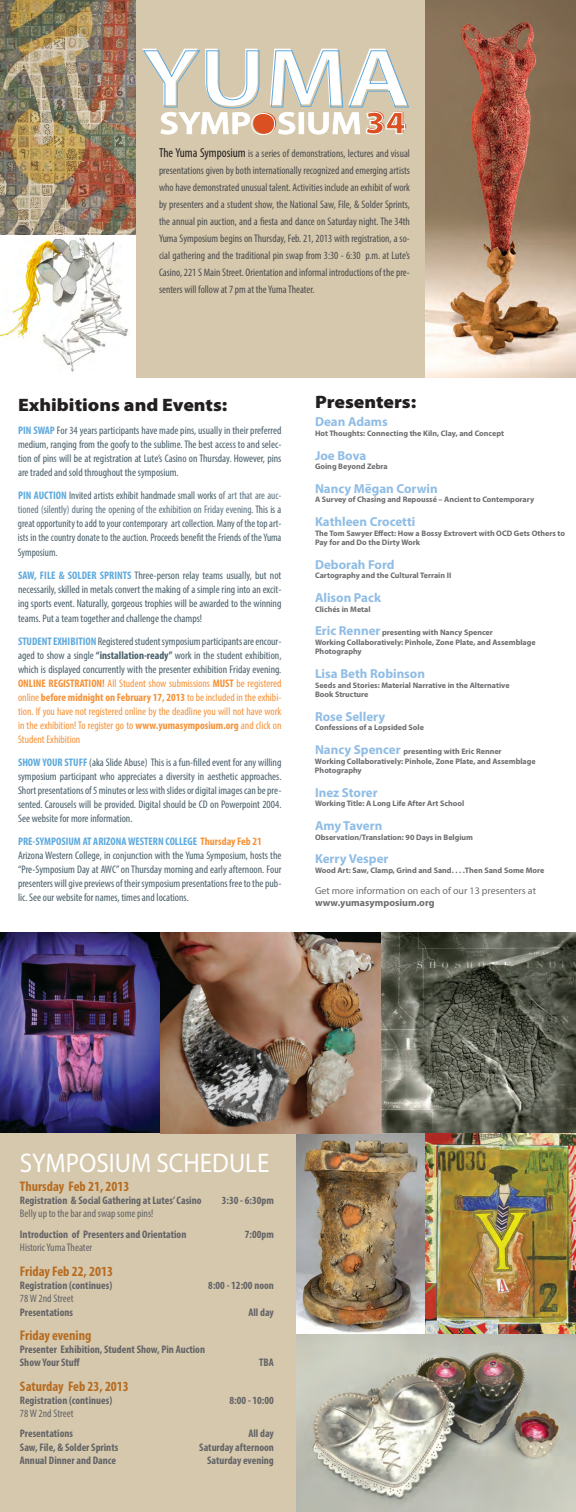
<style>
.page{position:relative;width:576px;height:1512px;background:#fff}
.page>*{position:absolute;margin:0;border:0;box-sizing:border-box;transform-origin:0 0}
.t1{font:900 32.5px "Myriad Pro";color:#da5023;scale:1.09 1}
.t2{font:27px "Myriad Pro";color:#fff;scale:.93 1}
.t3{font:900 18px "Myriad Pro";color:#231f20;scale:1.09 1}
.t4{font:700 condensed 14px "Myriad Pro";color:#b66c21}
.t5{font:700 13px "Myriad Pro";color:#90bde5}
.t6{font:condensed 11px/14px "Myriad Pro";color:#495f6a;text-align:justify}
.t7{font:condensed 11px/17px "Myriad Pro";color:#4b4c4d;text-align:justify}
.t8{font:condensed 11px/14px "Myriad Pro";color:#f69238;text-align:justify}
.t9{font:700 condensed 11px "Myriad Pro";color:#636366}
.t10{font:condensed 11px/14px "Myriad Pro";color:#495f6a;text-align:justify;scale:.95 1}
.t11{font:condensed 11px "Myriad Pro";color:#636366}
.t12{font:700 condensed 11px "Myriad Pro";color:#5ea9dd}
.t13{font:10px "Myriad Pro";color:#6c6d70}
.t14{font:700 10px "Myriad Pro";color:#6c6d70}
.t15{font:700 8px/9.6px "Myriad Pro";color:#6c6d70}
.s1{font-size:13px;color:#231f20}
.s2{font-weight:700;color:#5ea9dd}
.s3{color:#5a7481}
.s4{color:#495f6a}
.s5{font-weight:700;color:#495f6a}
.s6{font-weight:700}
.s7{color:#f69238}
.s8{font-size:13px;color:#90bde5}
</style>
<div class="page">
<img style="left:295px;top:1133px;width:281px;height:201px">
<img style="left:424px;top:0;width:152px;height:378px">
<img style="left:295px;top:1334px;width:281px;height:178px">
<img style="left:0;top:234px;width:136px;height:138px">
<div style="left:136px;top:0;width:288px;height:378px;background:#d6c8ad"></div>
<div style="left:0;top:1133px;width:295px;height:379px;background:#d6c8ad"></div>
<svg style="left:142px;top:49px;width:267px;height:86px"></svg>
<div style="left:252px;top:113px;width:23px;height:22px;border:1px solid #fff;border-radius:50%"></div>
<img style="left:0;top:932px;width:382px;height:201px">
<img style="left:382px;top:932px;width:194px;height:201px">
<img style="left:0;top:0;width:136px;height:234px">
<p class="t1" style="left:366px;top:100px;width:39px">34</p>
<p class="t7" style="left:159px;top:145px;width:253px"><span class="s1">The Yuma Symposium</span> is a series of demonstrations, lectures and visual presentations given by both internationally recognized and emerging artists who have demonstrated unusual talent. Activities include an exhibit of work by presenters and a student show, the National Saw, File, &amp; Solder Sprints, the annual pin auction, and a fiesta and dance on Saturday night. The 34th Yuma Symposium begins on Thursday, Feb. 21, 2013 with registration, a so&shy;cial gathering and the traditional pin swap from 3:30 - 6:30 p.m. at Lute’s Casino, 221 S Main Street. Orientation and informal introductions of the pre&shy;senters will follow at 7 pm at the Yuma Theater.</p>
<p class="t3" style="left:18px;top:393px;width:194px">Exhibitions and Events:</p>
<p class="t6" style="left:18px;top:423px;width:265px"><span class="s2">PIN SWAP</span> For 34 years participants have made pins, usually in their preferred medium, ranging from the goofy to the sublime. The best access to and selec&shy;tion of pins will be at registration at Lute’s Casino on Thursday. However, pins are traded and sold throughout the symposium.</p>
<p class="t10" style="left:18px;top:488px;width:279px"><span class="s2">PIN AUCTION</span> Invited artists exhibit handmade small works o<span class="s3">f art that are auc&shy;tioned (silently) during the opening of the exhibition on Friday evening.</span> This is a great opportunity to add to your contemporary art collection. Many of the top art&shy;ists in the country donate to the auction. Proceeds benefit the Friends of the Yuma</p>
<p class="t10" style="left:18px;top:545px;width:43px">Symposium.</p>
<p class="t6" style="left:18px;top:568px;width:265px"><span class="s2">SAW, FILE &amp; SOLDER SPRINTS</span> Three-person relay teams usually, but not necessarily, skilled in metals convert the making of a simple ring into an excit&shy;ing sports event. Naturally, gorgeous trophies will be awarded to the winning</p>
<p class="t6" style="left:18px;top:611px;width:186px">teams. Put a team together and challenge the champs!</p>
<p class="t8" style="left:18px;top:634px;width:265px"><span class="s2">STUDENT EXHIBITION</span><span class="s4">Registered student symposium participants are encour&shy;aged to show a single</span> <span class="s5">“installation-ready”</span> <span class="s4">work in the student exhibition, which is displayed concurrently with the presenter exhibition Friday evening.<br></span><span class="s6">ONLINE REGISTRATION!</span> All Student show submissions <span class="s6">MUST</span> be registered online <span class="s6">before midnight on February 17, 2013</span> to be included in the exhibi&shy;tion. If you have not registered online by the deadline you will not have work in the exhibition! To register go to <span class="s6">www.yumasymposium.org</span> and click on Student Exhibition</p>
<p class="t6" style="left:18px;top:755px;width:265px"><span class="s2">SHOW YOUR STUFF</span> (aka Slide Abuse) This is a fun-filled event for any willing symposium participant who appreciates a diversity in aesthetic approaches.<br>Short presentations of 5 minutes or less with slides or digital images can be pre&shy;sented. Carousels will be provided. Digital should be CD on Powerpoint 2004.<br>See website for more information.</p>
<p class="t12" style="left:18px;top:835px;width:245px">PRE-SYMPOSIUM AT ARIZONA WESTERN COLLEGE <span class="s7">Thursday Feb 21</span></p>
<p class="t6" style="left:18px;top:848px;width:265px">Arizona Western College, in conjunction with the Yuma Symposium, hosts the “Pre-Symposium Day at AWC” on Thursday morning and early afternoon. Four presenters will give previews of their symposium presentations free to the pub&shy;lic. See our website for names, times and locations.</p>
<p class="t3" style="left:315px;top:390px;width:94px">Presenters:</p>
<p class="t5" style="left:315px;top:413px;width:74px">Dean Adams</p>
<p class="t15" style="left:315px;top:428px;width:191px">Hot Thoughts: Connecting the Kiln, Clay, and Concept</p>
<p class="t5" style="left:315px;top:447px;width:53px">Joe Bova</p>
<p class="t15" style="left:315px;top:461px;width:74px">Going Beyond Zebra</p>
<p class="t5" style="left:315px;top:480px;width:124px">Nancy Megan Corwin</p>
<p class="t15" style="left:315px;top:495px;width:221px">A Survey of Chasing and Repoussé – Ancient to Contemporary</p>
<p class="t5" style="left:315px;top:513px;width:102px">Kathleen Crocetti</p>
<p class="t15" style="left:315px;top:528px;width:252px">The Tom Sawyer Effect: How a Bossy Extrovert with OCD Gets Others to<br>Pay for and Do the Dirty Work</p>
<p class="t5" style="left:315px;top:556px;width:81px">Deborah Ford</p>
<p class="t15" style="left:315px;top:571px;width:138px">Cartography and the Cultural Terrain II</p>
<p class="t5" style="left:315px;top:589px;width:68px">Alison Pack</p>
<p class="t15" style="left:315px;top:604px;width:57px">Clichés in Metal</p>
<p class="t15" style="left:315px;top:627px;width:179px"><span class="s8">Eric Renner</span> presenting with Nancy Spencer</p>
<p class="t15" style="left:315px;top:637px;width:222px">Working Collaboratively: Pinhole, Zone Plate, and Assemblage</p>
<p class="t15" style="left:315px;top:647px;width:48px">Photography</p>
<p class="t5" style="left:315px;top:665px;width:112px">Lisa Beth Robinson</p>
<p class="t15" style="left:315px;top:680px;width:196px">Seeds and Stories: Material Narrative in the Alternative</p>
<p class="t15" style="left:315px;top:689px;width:55px">Book Structure</p>
<p class="t5" style="left:315px;top:708px;width:72px">Rose Sellery</p>
<p class="t15" style="left:315px;top:723px;width:110px">Confessions of a Lopsided Sole</p>
<p class="t15" style="left:315px;top:746px;width:188px"><span class="s8">Nancy Spencer</span> presenting with Eric Renner</p>
<p class="t15" style="left:315px;top:756px;width:222px">Working Collaboratively: Pinhole, Zone Plate, and Assemblage</p>
<p class="t15" style="left:315px;top:765px;width:48px">Photography</p>
<p class="t5" style="left:315px;top:784px;width:64px">Inez Storer</p>
<p class="t15" style="left:315px;top:799px;width:151px">Working Title: A Long Life After Art School</p>
<p class="t5" style="left:315px;top:817px;width:69px">Amy Tavern</p>
<p class="t15" style="left:315px;top:832px;width:160px">Observation/Translation: 90 Days in Belgium</p>
<p class="t5" style="left:315px;top:850px;width:75px">Kerry Vesper</p>
<p class="t15" style="left:315px;top:865px;width:231px">Wood Art: Saw, Clamp, Grind and Sand. . . .Then Sand Some More</p>
<p class="t13" style="left:315px;top:885px;width:222px">Get more information on each of our 13 presenters at</p>
<p class="t14" style="left:315px;top:896px;width:121px">www.yumasymposium.org</p>
<p class="t2" style="left:20px;top:1147px;width:270px">SYMPOSIUM SCHEDULE</p>
<p class="t4" style="left:20px;top:1178px;width:111px">Thursday Feb 21, 2013</p>
<p class="t9" style="left:20px;top:1194px;width:183px">Registration &amp; Social Gathering at Lutes’ Casino</p>
<p class="t9" style="left:222px;top:1194px;width:53px">3:30 - 6:30pm</p>
<p class="t11" style="left:20px;top:1207px;width:135px">Belly up to the bar and swap some pins!</p>
<p class="t9" style="left:20px;top:1227px;width:168px">Introduction of Presenters and Orientation</p>
<p class="t9" style="left:245px;top:1227px;width:31px">7:00pm</p>
<p class="t11" style="left:20px;top:1241px;width:74px">Historic Yuma Theater</p>
<p class="t4" style="left:20px;top:1263px;width:95px">Friday Feb 22, 2013</p>
<p class="t9" style="left:20px;top:1279px;width:94px">Registration (continues)</p>
<p class="t9" style="left:208px;top:1279px;width:67px">8:00 - 12:00 noon</p>
<p class="t11" style="left:20px;top:1292px;width:55px">78 W 2nd Street</p>
<p class="t9" style="left:20px;top:1305px;width:55px">Presentations</p>
<p class="t9" style="left:248px;top:1305px;width:27px">All day</p>
<p class="t4" style="left:20px;top:1326px;width:73px">Friday evening</p>
<p class="t9" style="left:20px;top:1342px;width:187px">Presenter Exhibition, Student Show, Pin Auction</p>
<p class="t9" style="left:20px;top:1355px;width:62px">Show Your Stuff</p>
<p class="t9" style="left:259px;top:1355px;width:16px">TBA</p>
<p class="t4" style="left:20px;top:1377px;width:110px">Saturday Feb 23, 2013</p>
<p class="t9" style="left:20px;top:1393px;width:94px">Registration (continues)</p>
<p class="t9" style="left:230px;top:1393px;width:46px">8:00 - 10:00</p>
<p class="t11" style="left:20px;top:1407px;width:55px">78 W 2nd Street</p>
<p class="t9" style="left:20px;top:1427px;width:55px">Presentations</p>
<p class="t9" style="left:248px;top:1427px;width:27px">All day</p>
<p class="t9" style="left:20px;top:1440px;width:100px">Saw, File, &amp; Solder Sprints</p>
<p class="t9" style="left:199px;top:1440px;width:76px">Saturday afternoon</p>
<p class="t9" style="left:20px;top:1453px;width:98px">Annual Dinner and Dance</p>
<p class="t9" style="left:207px;top:1453px;width:68px">Saturday evening</p>
</div>
